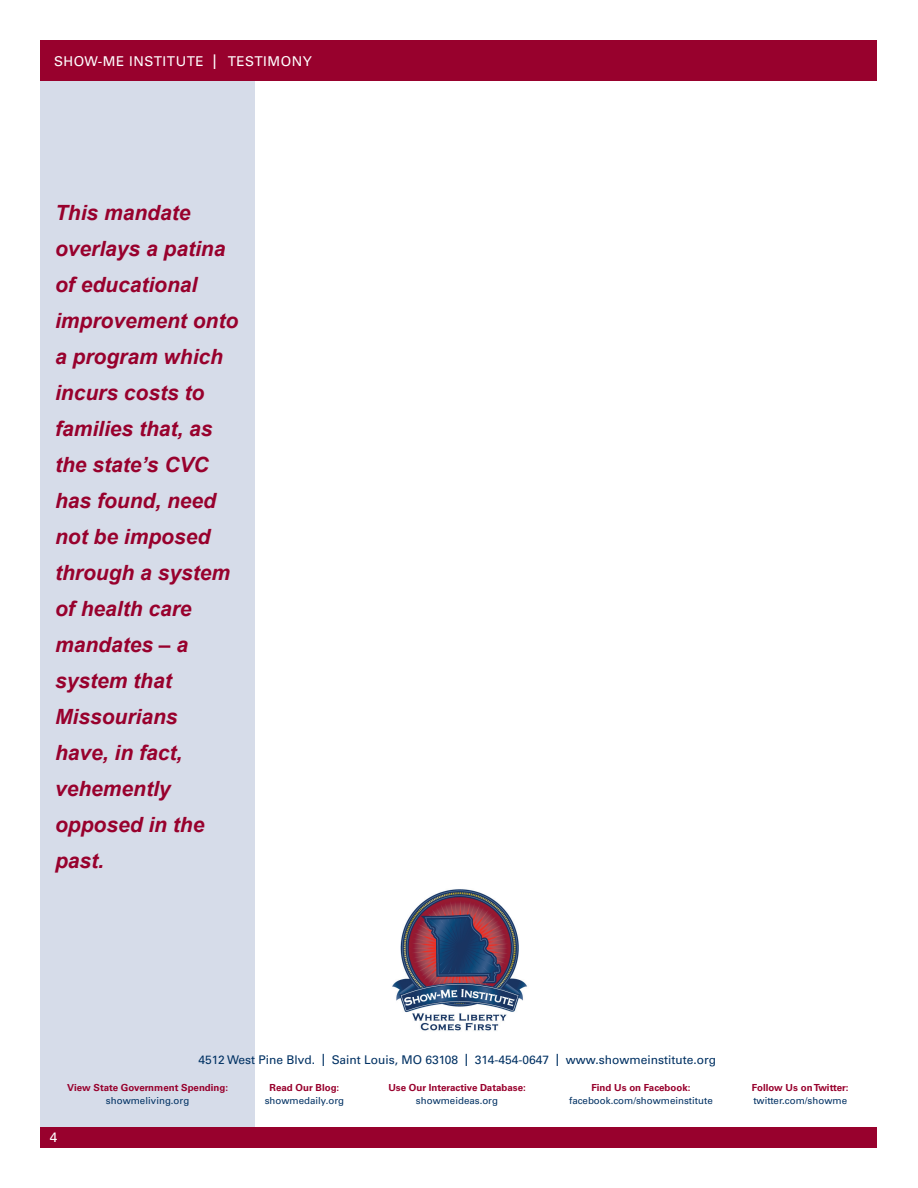
<style>
.page{position:relative;width:918px;height:1188px;background:#fff}
.page>*{position:absolute;margin:0;border:0;box-sizing:border-box;transform-origin:0 0}
.t1{font:italic 700 21px/36px "Arial";color:#98012d}
.t2{font:13.5px "Univers";letter-spacing:.04em;color:#fff}
.t3{font:12px "Univers";color:#003163}
.t4{font:700 9.75px "Univers";color:#98012d}
.t5{font:9.75px "Univers";color:#003163}
.s1{font-size:20.25px}
.s2{font-size:16.8px}
</style>
<div class="page">
<div style="left:40px;top:81px;width:215px;height:1046px;background:#d6dce9"></div>
<div style="left:40px;top:40px;width:838px;height:41px;background:#98012d"></div>
<div style="left:40px;top:1127px;width:838px;height:21px;background:#98012d"></div>
<img style="left:392px;top:889px;width:135px;height:142px">
<p class="t2" style="left:54px;top:53px;width:259px">SHOW-ME INSTITUTE <span class="s1">I</span> TESTIMONY</p>
<p class="t1" style="left:55px;top:196px;width:185px">This mandate overlays a patina of educational improvement onto a program which incurs costs to families that, as the state’s CVC has found, need not be imposed through a system of health care mandates – a system that<br>Missourians<br>have, in fact, vehemently opposed in the past.</p>
<p class="t3" style="left:198px;top:1053px;width:519px">4512 West Pine Blvd. <span class="s2">I</span> Saint Louis, MO 63108 <span class="s2">I</span> 314-454-0647 <span class="s2">I</span> www.showmeinstitute.org</p>
<p class="t4" style="left:67px;top:1082px;width:162px">View State Government Spending:</p>
<p class="t5" style="left:106px;top:1094px;width:85px">showmeliving.org</p>
<p class="t4" style="left:270px;top:1082px;width:71px">Read Our Blog:</p>
<p class="t5" style="left:265px;top:1094px;width:81px">showmedaily.org</p>
<p class="t4" style="left:388px;top:1082px;width:139px">Use Our Interactive Database:</p>
<p class="t5" style="left:416px;top:1094px;width:84px">showmeideas.org</p>
<p class="t4" style="left:592px;top:1082px;width:100px">Find Us on Facebook:</p>
<p class="t5" style="left:569px;top:1094px;width:145px">facebook.com/showmeinstitute</p>
<p class="t2" style="left:50px;top:1130px;width:9px">4</p>
<p class="t4" style="left:752px;top:1082px;width:98px">Follow Us on Twitter:</p>
<p class="t5" style="left:753px;top:1094px;width:95px">twitter.com/showme</p>
</div>
